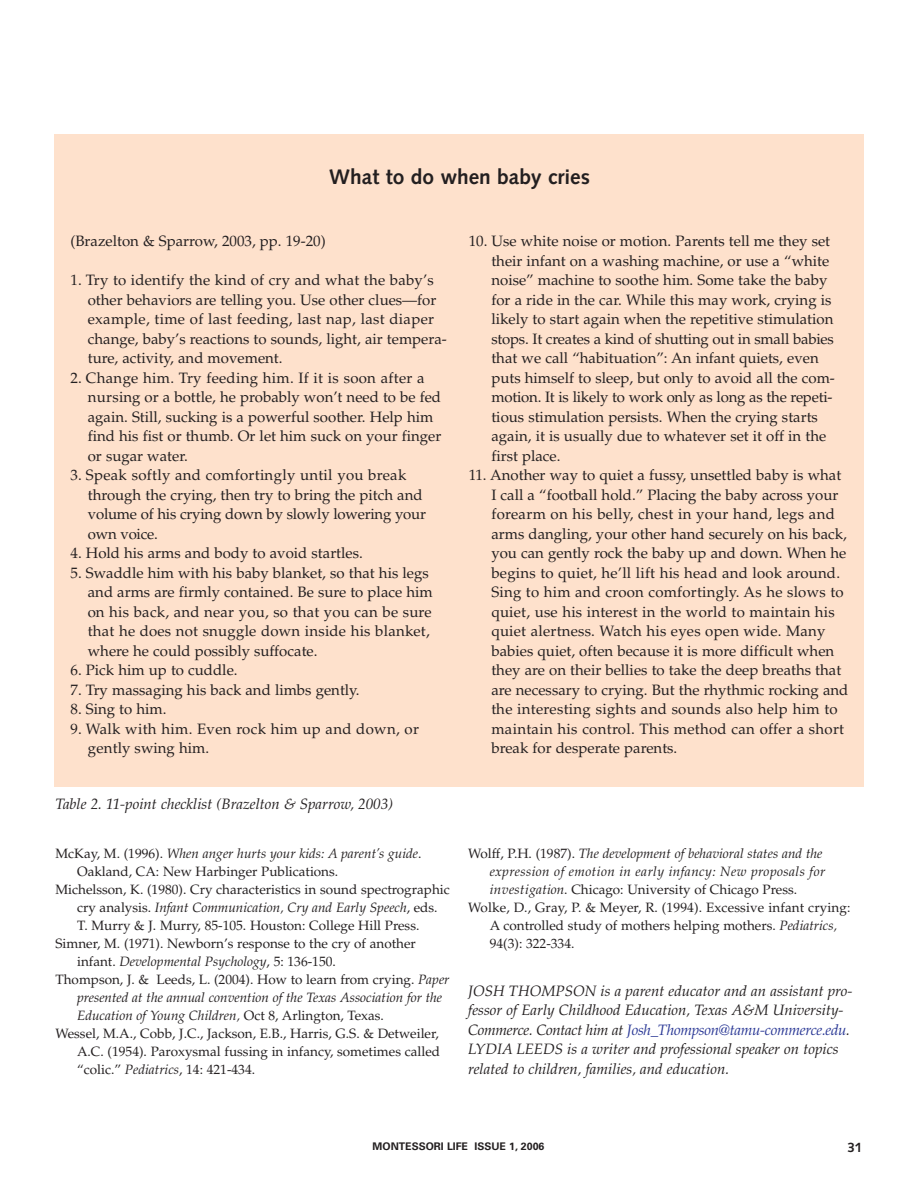
<style>
.page{position:relative;width:918px;height:1188px;background:#fff}
.page>*{position:absolute;margin:0;border:0;box-sizing:border-box;transform-origin:0 0}
.t1{font:700 21px "Syntax";color:#231f20}
.t2{font:15px/19.5px "Palatino";color:#231f20}
.t3{font:italic 15px/19.5px "Palatino";color:#231f20}
.t4{font:15px/19.5px "Palatino";letter-spacing:.02em;color:#231f20}
.t5{font:13.5px "Palatino";color:#231f20}
.t6{font:italic 13.5px "Palatino";color:#231f20}
.t7{font:italic 13.5px "Palatino";letter-spacing:.03em;color:#231f20}
.t8{font:700 13.5px "Syntax";color:#231f20}
.t9{font:700 10.5px "Univers";color:#231f20}
.s1{font-style:normal}
.s2{font-style:italic}
.s3{color:#293795}
</style>
<div class="page">
<div style="left:54px;top:134px;width:810px;height:653px;background:#fee1cc"></div>
<h1 class="t1" style="left:329px;top:169px;width:262px">What to do when baby cries</h1>
<p class="t2" style="left:71px;top:233px;width:257px">(Brazelton &amp; Sparrow, 2003, pp. 19-20)</p>
<p class="t2" style="left:88px;top:272px;width:361px;text-indent:-17px">1. Try to identify the kind of cry and what the baby’s other behaviors are telling you. Use other clues—for example, time of last feeding, last nap, last diaper change, baby’s reactions to sounds, light, air tempera&shy;ture, activity, and movement.</p>
<p class="t2" style="left:88px;top:370px;width:355px;text-indent:-17px">2. Change him. Try feeding him. If it is soon after a nursing or a bottle, he probably won’t need to be fed again. Still, sucking is a powerful soother. Help him find his fist or thumb. Or let him suck on your finger or sugar water.</p>
<p class="t2" style="left:88px;top:467px;width:340px;text-indent:-17px">3. Speak softly and comfortingly until you break through the crying, then try to bring the pitch and volume of his crying down by slowly lowering your own voice.</p>
<p class="t2" style="left:71px;top:545px;width:294px">4. Hold his arms and body to avoid startles.</p>
<p class="t2" style="left:88px;top:565px;width:347px;text-indent:-17px">5. Swaddle him with his baby blanket, so that his legs and arms are firmly contained. Be sure to place him on his back, and near you, so that you can be sure that he does not snuggle down inside his blanket, where he could possibly suffocate.</p>
<p class="t2" style="left:71px;top:662px;width:169px">6. Pick him up to cuddle.</p>
<p class="t2" style="left:71px;top:682px;width:291px">7. Try massaging his back and limbs gently.</p>
<p class="t2" style="left:71px;top:701px;width:98px">8. Sing to him.</p>
<p class="t4" style="left:88px;top:721px;width:333px;text-indent:-17px">9. Walk with him. Even rock him up and down, or gently swing him.</p>
<p class="t3" style="left:56px;top:796px;width:339px">Table 2. 11-point checklist (Brazelton &amp; Sparrow, 2003)</p>
<p class="t6" style="left:56px;top:848px;width:368px"><span class="s1">McKay, M. (1996).</span> When anger hurts your kids: A parent’s guide<span class="s1">.</span></p>
<p class="t5" style="left:77px;top:866px;width:263px">Oakland, CA: New Harbinger Publications.</p>
<p class="t5" style="left:56px;top:884px;width:396px">Michelsson, K. (1980). Cry characteristics in sound spectrographic</p>
<p class="t6" style="left:77px;top:902px;width:362px"><span class="s1">cry analysis.</span> Infant Communication, Cry and Early Speech<span class="s1">, eds.</span></p>
<p class="t5" style="left:77px;top:920px;width:344px">T. Murry &amp; J. Murry, 85-105. Houston: College Hill Press.</p>
<p class="t5" style="left:55px;top:938px;width:362px">Simner, M. (1971). Newborn’s response to the cry of another</p>
<p class="t6" style="left:77px;top:956px;width:260px"><span class="s1">infant.</span> Developmental Psychology<span class="s1">, 5: 136-150.</span></p>
<p class="t5" style="left:56px;top:974px;width:396px">Thompson, J. &amp; Leeds, L. (2004). How to learn from crying. <span class="s2">Paper</span></p>
<p class="t6" style="left:77px;top:992px;width:367px">presented at the annual convention of the Texas Association for the</p>
<p class="t6" style="left:77px;top:1010px;width:308px">Education of Young Children, <span class="s1">Oct 8, Arlington, Texas.</span></p>
<p class="t5" style="left:56px;top:1028px;width:385px">Wessel, M.A., Cobb, J.C., Jackson, E.B., Harris, G.S. &amp; Detweiler,</p>
<p class="t5" style="left:77px;top:1046px;width:365px">A.C. (1954). Paroxysmal fussing in infancy, sometimes called</p>
<p class="t5" style="left:77px;top:1064px;width:180px">“colic.” <span class="s2">Pediatrics</span>, 14: 421-434.</p>
<p class="t2" style="left:491px;top:233px;width:345px;text-indent:-23px">10. Use white noise or motion. Parents tell me they set their infant on a washing machine, or use a “white noise” machine to soothe him. Some take the baby for a ride in the car. While this may work, crying is likely to start again when the repetitive stimulation stops. It creates a kind of shutting out in small babies that we call “habituation”: An infant quiets, even puts himself to sleep, but only to avoid all the com&shy;motion. It is likely to work only as long as the repeti&shy;tious stimulation persists. When the crying starts again, it is usually due to whatever set it off in the first place.</p>
<p class="t2" style="left:491px;top:467px;width:358px;text-indent:-23px">11. Another way to quiet a fussy, unsettled baby is what I call a “football hold.” Placing the baby across your forearm on his belly, chest in your hand, legs and arms dangling, your other hand securely on his back, you can gently rock the baby up and down. When he begins to quiet, he’ll lift his head and look around.<br>Sing to him and croon comfortingly. As he slows to quiet, use his interest in the world to maintain his quiet alertness. Watch his eyes open wide. Many babies quiet, often because it is more difficult when they are on their bellies to take the deep breaths that are necessary to crying. But the rhythmic rocking and the interesting sights and sounds also help him to maintain his control. This method can offer a short break for desperate parents.</p>
<p class="t6" style="left:468px;top:848px;width:356px"><span class="s1">Wolff, P.H. (1987).</span> The development of behavioral states and the</p>
<p class="t7" style="left:490px;top:866px;width:337px">expression of emotion in early infancy: New proposals for</p>
<p class="t5" style="left:490px;top:884px;width:309px"><span class="s2">investigation</span>. Chicago: University of Chicago Press.</p>
<p class="t5" style="left:468px;top:902px;width:384px">Wolke, D., Gray, P. &amp; Meyer, R. (1994). Excessive infant crying:</p>
<p class="t5" style="left:490px;top:920px;width:349px">A controlled study of mothers helping mothers. <span class="s2">Pediatrics,</span></p>
<p class="t5" style="left:490px;top:938px;width:86px">94(3): 322-334.</p>
<p class="t3" style="left:468px;top:983px;width:386px">JOSH THOMPSON is a parent educator and an assistant pro&shy;fessor of Early Childhood Education, Texas A&amp;M University-Commerce. Contact him at <span class="s3">Josh_Thompson@tamu-commerce.edu</span>.<br>LYDIA LEEDS is a writer and professional speaker on topics related to children, families, and education.</p>
<p class="t9" style="left:373px;top:1142px;width:173px">MONTESSORI LIFE ISSUE 1, 2006</p>
<p class="t8" style="left:847px;top:1142px;width:17px">31</p>
</div>
